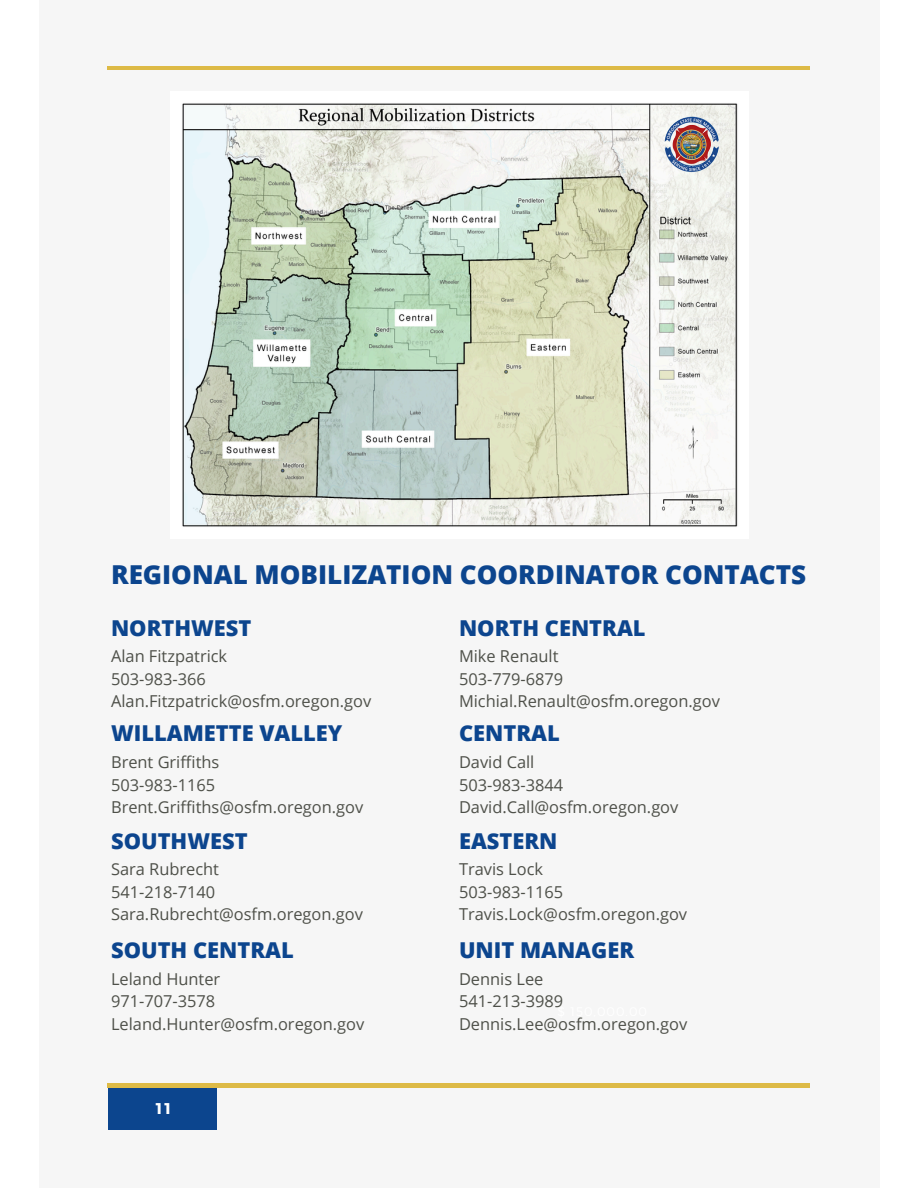
<style>
.page{position:relative;width:918px;height:1188px;background:#fff}
.page>*{position:absolute;margin:0;border:0;box-sizing:border-box;transform-origin:0 0}
.t1{font:800 26.1px "Open Sans";color:#0c458e}
.t2{font:800 21.9px "Open Sans";color:#0c458e}
.t3{font:16.35px/22.5px "Open Sans";color:#4e5049}
.t4{font:700 15.6px "Montserrat";color:#fff}
</style>
<div class="page">
<div style="left:39px;top:0;width:840px;height:1188px;background:#f6f6f6"></div>
<hr style="left:107px;top:67px;width:703px;height:3px;background:#ddba46">
<div style="left:109px;top:1085px;width:108px;height:44px;background:#0c458e"></div>
<hr style="left:107px;top:1084px;width:703px;height:3px;background:#ddba46">
<img style="left:182px;top:103px;width:556px;height:424px">
<img style="left:661px;top:115px;width:61px;height:60px">
<h2 class="t1" style="left:111px;top:556px;width:697px">REGIONAL MOBILIZATION COORDINATOR CONTACTS</h2>
<h3 class="t2" style="left:111px;top:612px;width:142px">NORTHWEST</h3>
<h2 class="t3" style="left:111px;top:645px;width:262px">Alan Fitzpatrick<br>503-983-366<br>Alan.Fitzpatrick@osfm.oregon.gov</h2>
<h3 class="t2" style="left:111px;top:718px;width:233px">WILLAMETTE VALLEY</h3>
<h2 class="t3" style="left:111px;top:750px;width:254px">Brent Griffiths<br>503-983-1165<br>Brent.Griffiths@osfm.oregon.gov</h2>
<h3 class="t2" style="left:111px;top:825px;width:138px">SOUTHWEST</h3>
<h2 class="t3" style="left:111px;top:858px;width:253px">Sara Rubrecht<br>541-218-7140<br>Sara.Rubrecht@osfm.oregon.gov</h2>
<h3 class="t2" style="left:459px;top:612px;width:188px">NORTH CENTRAL</h3>
<h2 class="t3" style="left:459px;top:645px;width:262px">Mike Renault<br>503-779-6879<br>Michial.Renault@osfm.oregon.gov</h2>
<h3 class="t2" style="left:459px;top:718px;width:102px">CENTRAL</h3>
<h2 class="t3" style="left:459px;top:750px;width:221px">David Call<br>503-983-3844<br>David.Call@osfm.oregon.gov</h2>
<h3 class="t2" style="left:459px;top:825px;width:100px">EASTERN</h3>
<h2 class="t3" style="left:459px;top:858px;width:230px">Travis Lock<br>503-983-1165<br>Travis.Lock@osfm.oregon.gov</h2>
<h3 class="t2" style="left:111px;top:935px;width:184px">SOUTH CENTRAL</h3>
<h2 class="t3" style="left:111px;top:967px;width:255px">Leland Hunter<br>971-707-3578<br>Leland.Hunter@osfm.oregon.gov</h2>
<p class="t4" style="left:156px;top:1099px;width:16px">11</p>
<h3 class="t2" style="left:459px;top:935px;width:177px">UNIT MANAGER</h3>
<p class="t3" style="left:459px;top:967px;width:230px">Dennis Lee<br>541-213-3989<br>Dennis.Lee@osfm.oregon.gov</p>
</div>
